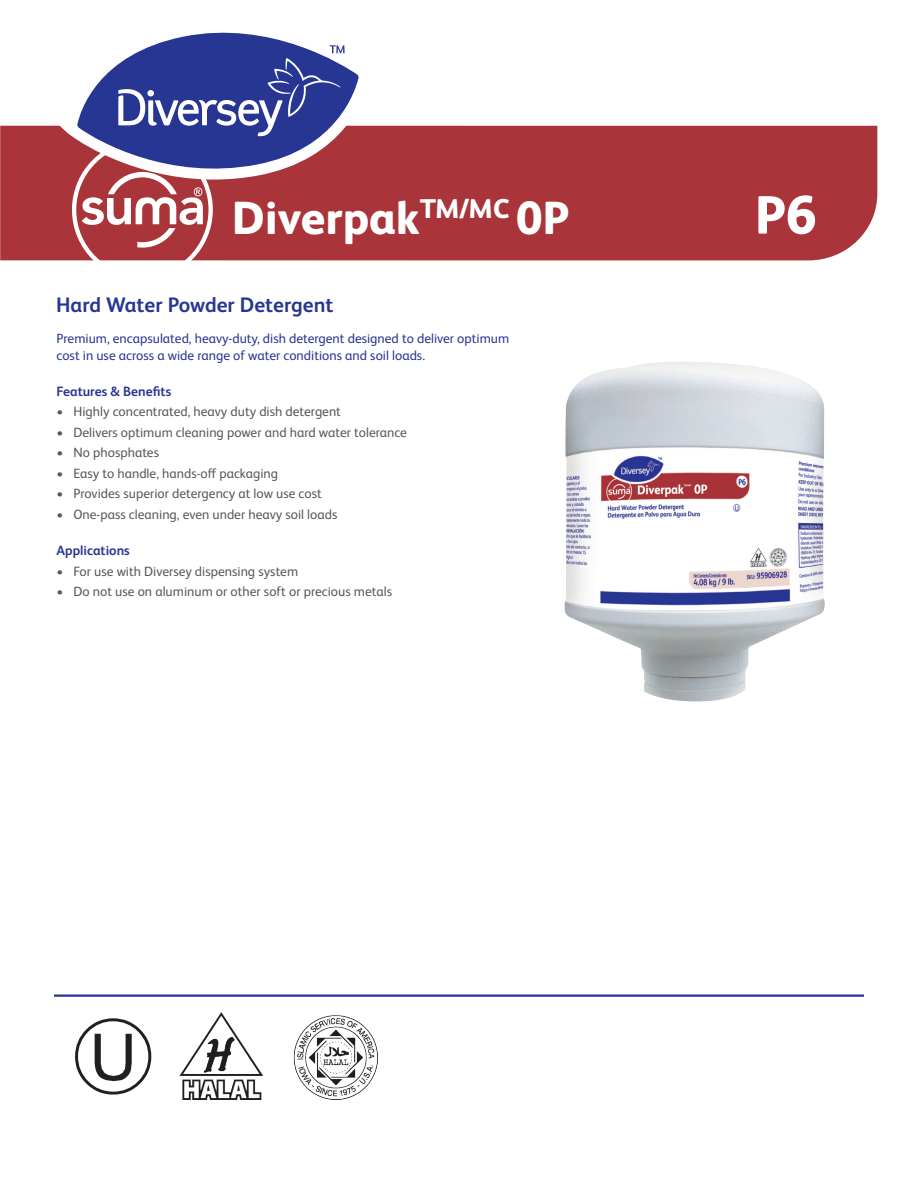
<style>
.page{position:relative;width:918px;height:1188px;background:#fff}
.page>*{position:absolute;margin:0;border:0;box-sizing:border-box;transform-origin:0 0}
.t1{font:800 54px "FS Albert Pro";color:#fff}
.t2{font:800 46.5px "FS Albert Pro";color:#fff}
.t3{font:700 21px "FS Albert Pro";color:#263692}
.t4{font:13.5px "FS Albert Pro";color:#57585a}
.t5{font:13.5px/16.2px "FS Albert Pro";color:#263692}
.t6{font:700 13.5px "FS Albert Pro";color:#263692}
</style>
<div class="page">
<svg style="left:75px;top:1018px;width:76px;height:77px"></svg>
<div style="left:0;top:126px;width:877px;height:134px;background:#a93439"></div>
<hr style="left:54px;top:995px;width:810px;height:2px;background:#263692">
<img style="left:564px;top:362px;width:261px;height:340px">
<img style="left:179px;top:1012px;width:199px;height:87px">
<div style="left:57px;top:125px;width:317px;height:55px;background:#a93439"></div>
<svg style="left:154px;top:32px;width:205px;height:149px"></svg>
<svg style="left:72px;top:45px;width:273px;height:216px"></svg>
<h2 class="t2" style="left:232px;top:181px;width:340px">Diverpak<sup>TM/MC</sup> 0P</h2>
<h1 class="t1" style="left:755px;top:173px;width:63px">P6</h1>
<h3 class="t3" style="left:56px;top:290px;width:279px">Hard Water Powder Detergent</h3>
<p class="t5" style="left:57px;top:330px;width:454px">Premium, encapsulated, heavy-duty, dish detergent designed to deliver optimum cost in use across a wide range of water conditions and soil loads.</p>
<p class="t6" style="left:57px;top:382px;width:116px">Features &amp; Benefits</p>
<p class="t4" style="left:57px;top:402px;width:286px">• Highly concentrated, heavy duty dish detergent</p>
<p class="t4" style="left:57px;top:423px;width:352px">• Delivers optimum cleaning power and hard water tolerance</p>
<p class="t4" style="left:57px;top:443px;width:104px">• No phosphates</p>
<p class="t4" style="left:57px;top:464px;width:223px">• Easy to handle, hands-off packaging</p>
<p class="t4" style="left:57px;top:484px;width:267px">• Provides superior detergency at low use cost</p>
<p class="t4" style="left:57px;top:504px;width:283px">• One-pass cleaning, even under heavy soil loads</p>
<p class="t6" style="left:57px;top:541px;width:75px">Applications</p>
<p class="t4" style="left:57px;top:561px;width:243px">• For use with Diversey dispensing system</p>
<p class="t4" style="left:57px;top:582px;width:337px">• Do not use on aluminum or other soft or precious metals</p>
</div>
